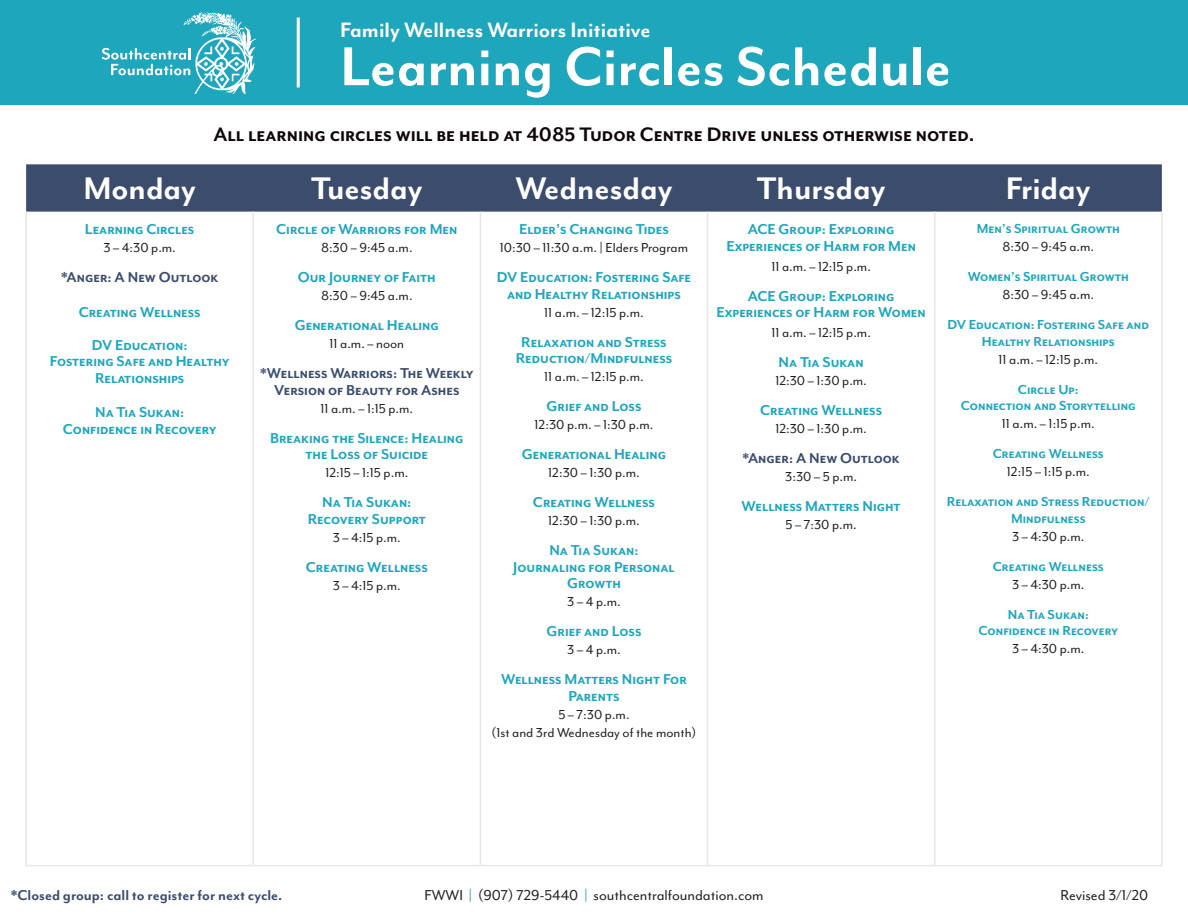
<style>
.page{position:relative;width:1188px;height:918px;background:#fff}
.page>*{position:absolute;margin:0;border:0;box-sizing:border-box;transform-origin:0 0}
.t1{font:700 63px "Mr Eaves Mod OT";color:#fff}
.t2{font:700 36px "Mr Eaves Mod OT";color:#fff}
.t3{font:700 24px "Mr Eaves Mod OT";color:#fff}
.Front_-_Title{font:700 22.5px "Mr Eaves Mod OT";color:#0e0607}
.Front_-_Title-2{font:700 16.5px/16.5px "Mr Eaves Mod OT";color:#1da6bc;text-align:center}
.Front_-_Title-3{font:700 16.5px/16.5px "Mr Eaves Mod OT";color:#3b4c6d;text-align:center}
.t4{font:16.5px "Mr Eaves Mod OT";color:#231f20}
.Front_-_Title-4{font:700 16.5px "Mr Eaves Mod OT";color:#3a4b6c}
.Front_-_Description{font:15px "Mr Eaves Mod OT";color:#231f20}
.Front_-_Title-5{font:700 15px/16.5px "Mr Eaves Mod OT";color:#1da6bc;text-align:center}
.Front_-_Title-6{font:15px "Mr Eaves Mod OT";color:#231f20}
.s1{color:#1da6bc}
</style>
<div class="page">
<div style="left:0;top:0;width:1188px;height:105px;background:#1da6bc"></div>
<svg style="left:102px;top:11px;width:154px;height:83px"></svg>
<hr style="left:297px;top:17px;width:3px;height:70px;background:#fff">
<div style="left:26px;top:164px;width:1136px;height:48px;background:#3b4c6d"></div>
<hr style="left:25px;top:212px;width:2px;height:653px;background:#e5e8e7">
<hr style="left:253px;top:212px;width:1px;height:653px;background:#e5e8e7">
<hr style="left:480px;top:212px;width:1px;height:653px;background:#e5e8e7">
<hr style="left:707px;top:212px;width:1px;height:653px;background:#e5e8e7">
<hr style="left:934px;top:212px;width:1px;height:653px;background:#e5e8e7">
<hr style="left:1161px;top:212px;width:2px;height:653px;background:#e5e8e7">
<hr style="left:25px;top:865px;width:228px;height:1px;background:#e5e8e7">
<hr style="left:253px;top:865px;width:227px;height:1px;background:#e5e8e7">
<hr style="left:480px;top:865px;width:228px;height:1px;background:#e5e8e7">
<hr style="left:708px;top:865px;width:227px;height:1px;background:#e5e8e7">
<hr style="left:935px;top:865px;width:228px;height:1px;background:#e5e8e7">
<p class="t3" style="left:340px;top:17px;width:312px">Family Wellness Warriors Initiative</p>
<p class="t1" style="left:340px;top:32px;width:613px">Learning Circles Schedule</p>
<p class="Front_-_Title" style="left:213px;top:123px;width:763px">All learning circles will be held at 4085 Tudor Centre Drive unless otherwise noted.</p>
<p class="t2" style="left:83px;top:169px;width:114px">Monday</p>
<p class="t2" style="left:311px;top:169px;width:113px">Tuesday</p>
<p class="t2" style="left:515px;top:169px;width:159px">Wednesday</p>
<p class="t2" style="left:757px;top:169px;width:130px">Thursday</p>
<p class="t2" style="left:1006px;top:169px;width:86px">Friday</p>
<p class="Front_-_Title-2" style="left:85px;top:221px;width:111px">Learning Circles</p>
<p class="Front_-_Description" style="left:103px;top:240px;width:74px">3 – 4:30 p.m.</p>
<p class="Front_-_Title-3" style="left:61px;top:269px;width:159px">*Anger: A New Outlook</p>
<p class="Front_-_Title-2" style="left:79px;top:304px;width:124px">Creating Wellness</p>
<p class="Front_-_Title-2" style="left:92px;top:337px;width:97px">DV Education:</p>
<p class="Front_-_Title-2" style="left:50px;top:353px;width:181px">Fostering Safe and Healthy<br>Relationships</p>
<p class="Front_-_Title-2" style="left:95px;top:404px;width:91px">Na Tia Sukan:</p>
<p class="Front_-_Title-2" style="left:63px;top:421px;width:155px">Confidence in Recovery</p>
<p class="Front_-_Title-2" style="left:276px;top:221px;width:183px">Circle of Warriors for Men</p>
<p class="Front_-_Description" style="left:321px;top:240px;width:93px">8:30 – 9:45 a.m.</p>
<p class="Front_-_Title-2" style="left:298px;top:269px;width:139px">Our Journey of Faith</p>
<p class="Front_-_Description" style="left:321px;top:288px;width:93px">8:30 – 9:45 a.m.</p>
<p class="Front_-_Title-2" style="left:295px;top:317px;width:146px">Generational Healing</p>
<p class="Front_-_Description" style="left:329px;top:336px;width:76px">11 a.m. – noon</p>
<p class="Front_-_Title-3" style="left:260px;top:365px;width:215px">*Wellness Warriors: The Weekly<br>Version of Beauty for Ashes</p>
<p class="Front_-_Description" style="left:320px;top:400px;width:94px">11 a.m. – 1:15 p.m.</p>
<p class="Front_-_Title-2" style="left:270px;top:430px;width:195px">Breaking the Silence: Healing the Loss of Suicide</p>
<p class="Front_-_Description" style="left:325px;top:465px;width:84px">12:15 – 1:15 p.m.</p>
<p class="Front_-_Title-2" style="left:322px;top:494px;width:91px">Na Tia Sukan:</p>
<p class="Front_-_Title-2" style="left:308px;top:511px;width:120px">Recovery Support</p>
<p class="Front_-_Description" style="left:333px;top:529px;width:70px">3 – 4:15 p.m.</p>
<p class="Front_-_Title-2" style="left:306px;top:559px;width:124px">Creating Wellness</p>
<p class="Front_-_Description" style="left:333px;top:577px;width:70px">3 – 4:15 p.m.</p>
<p class="Front_-_Title-2" style="left:519px;top:221px;width:151px">Elder’s Changing Tides</p>
<p class="Front_-_Description" style="left:500px;top:240px;width:190px">10:30 – 11:30 a.m. | Elders Program</p>
<p class="Front_-_Title-2" style="left:497px;top:269px;width:196px">DV Education: Fostering Safe and Healthy Relationships</p>
<p class="Front_-_Description" style="left:544px;top:304px;width:101px">11 a.m. – 12:15 p.m.</p>
<p class="Front_-_Title-2" style="left:516px;top:334px;width:158px">Relaxation and Stress<br>Reduction/Mindfulness</p>
<p class="Front_-_Description" style="left:544px;top:369px;width:101px">11 a.m. – 12:15 p.m.</p>
<p class="Front_-_Title-2" style="left:546px;top:398px;width:97px">Grief and Loss</p>
<p class="Front_-_Description" style="left:535px;top:417px;width:120px">12:30 p.m. – 1:30 p.m.</p>
<p class="Front_-_Title-2" style="left:522px;top:446px;width:146px">Generational Healing</p>
<p class="Front_-_Description" style="left:548px;top:465px;width:93px">12:30 – 1:30 p.m.</p>
<p class="Front_-_Title-2" style="left:533px;top:494px;width:124px">Creating Wellness</p>
<p class="Front_-_Description" style="left:548px;top:513px;width:93px">12:30 – 1:30 p.m.</p>
<p class="Front_-_Title-2" style="left:549px;top:542px;width:91px">Na Tia Sukan:</p>
<p class="Front_-_Title-2" style="left:513px;top:559px;width:163px">Journaling for Personal<br>Growth</p>
<p class="Front_-_Description" style="left:567px;top:594px;width:55px">3 – 4 p.m.</p>
<p class="Front_-_Title-2" style="left:546px;top:623px;width:97px">Grief and Loss</p>
<p class="Front_-_Description" style="left:567px;top:642px;width:55px">3 – 4 p.m.</p>
<p class="Front_-_Title-2" style="left:501px;top:671px;width:187px">Wellness Matters Night For<br>Parents</p>
<p class="Front_-_Title-6" style="left:558px;top:706px;width:73px">5 – 7:30 p.m.</p>
<p class="Front_-_Title-6" style="left:492px;top:724px;width:206px">(1st and 3rd Wednesday of the month)</p>
<p class="Front_-_Title-2" style="left:726px;top:221px;width:191px">ACE Group: Exploring<br>Experiences of Harm for Men</p>
<p class="Front_-_Description" style="left:771px;top:258px;width:101px">11 a.m. – 12:15 p.m.</p>
<p class="Front_-_Title-2" style="left:716px;top:288px;width:211px">ACE Group: Exploring<br>Experiences of Harm for Women</p>
<p class="Front_-_Description" style="left:771px;top:324px;width:101px">11 a.m. – 12:15 p.m.</p>
<p class="Front_-_Title-2" style="left:779px;top:354px;width:86px">Na Tia Sukan</p>
<p class="Front_-_Description" style="left:775px;top:372px;width:93px">12:30 – 1:30 p.m.</p>
<p class="Front_-_Title-2" style="left:760px;top:402px;width:124px">Creating Wellness</p>
<p class="Front_-_Description" style="left:775px;top:420px;width:93px">12:30 – 1:30 p.m.</p>
<p class="Front_-_Title-4" style="left:742px;top:449px;width:159px">*Anger: A New Outlook</p>
<p class="Front_-_Description" style="left:785px;top:468px;width:73px">3:30 – 5 p.m.</p>
<p class="Front_-_Title-2" style="left:742px;top:498px;width:161px">Wellness Matters Night</p>
<p class="Front_-_Description" style="left:786px;top:516px;width:73px">5 – 7:30 p.m.</p>
<p class="Front_-_Title-5" style="left:977px;top:221px;width:145px">Men’s Spiritual Growth</p>
<p class="Front_-_Description" style="left:1003px;top:239px;width:93px">8:30 – 9:45 a.m.</p>
<p class="Front_-_Title-5" style="left:968px;top:269px;width:163px">Women’s Spiritual Growth</p>
<p class="Front_-_Description" style="left:1003px;top:287px;width:93px">8:30 – 9:45 a.m.</p>
<p class="Front_-_Title-5" style="left:948px;top:317px;width:203px">DV Education: Fostering Safe and<br>Healthy Relationships</p>
<p class="Front_-_Description" style="left:999px;top:351px;width:101px">11 a.m. – 12:15 p.m.</p>
<p class="Front_-_Title-5" style="left:1018px;top:381px;width:62px">Circle Up:</p>
<p class="Front_-_Title-5" style="left:961px;top:398px;width:177px">Connection and Storytelling</p>
<p class="Front_-_Description" style="left:1002px;top:416px;width:94px">11 a.m. – 1:15 p.m.</p>
<p class="Front_-_Title-5" style="left:993px;top:446px;width:112px">Creating Wellness</p>
<p class="Front_-_Description" style="left:1007px;top:464px;width:84px">12:15 – 1:15 p.m.</p>
<p class="Front_-_Title-5" style="left:947px;top:494px;width:204px">Relaxation and Stress Reduction/<br>Mindfulness</p>
<p class="Front_-_Description" style="left:1012px;top:528px;width:74px">3 – 4:30 p.m.</p>
<p class="Front_-_Title-5" style="left:993px;top:558px;width:112px">Creating Wellness</p>
<p class="Front_-_Description" style="left:1012px;top:576px;width:74px">3 – 4:30 p.m.</p>
<p class="Front_-_Title-5" style="left:1008px;top:606px;width:83px">Na Tia Sukan:</p>
<p class="Front_-_Title-5" style="left:978px;top:623px;width:141px">Confidence in Recovery</p>
<p class="Front_-_Description" style="left:1012px;top:641px;width:74px">3 – 4:30 p.m.</p>
<p class="Front_-_Title-3" style="left:11px;top:888px;width:273px">*Closed group: call to register for next cycle.</p>
<p class="t4" style="left:424px;top:887px;width:341px">FWWI <span class="s1">|</span> (907) 729-5440 <span class="s1">|</span> southcentralfoundation.com</p>
<p class="t4" style="left:1061px;top:887px;width:89px">Revised 3/1/20</p>
</div>
